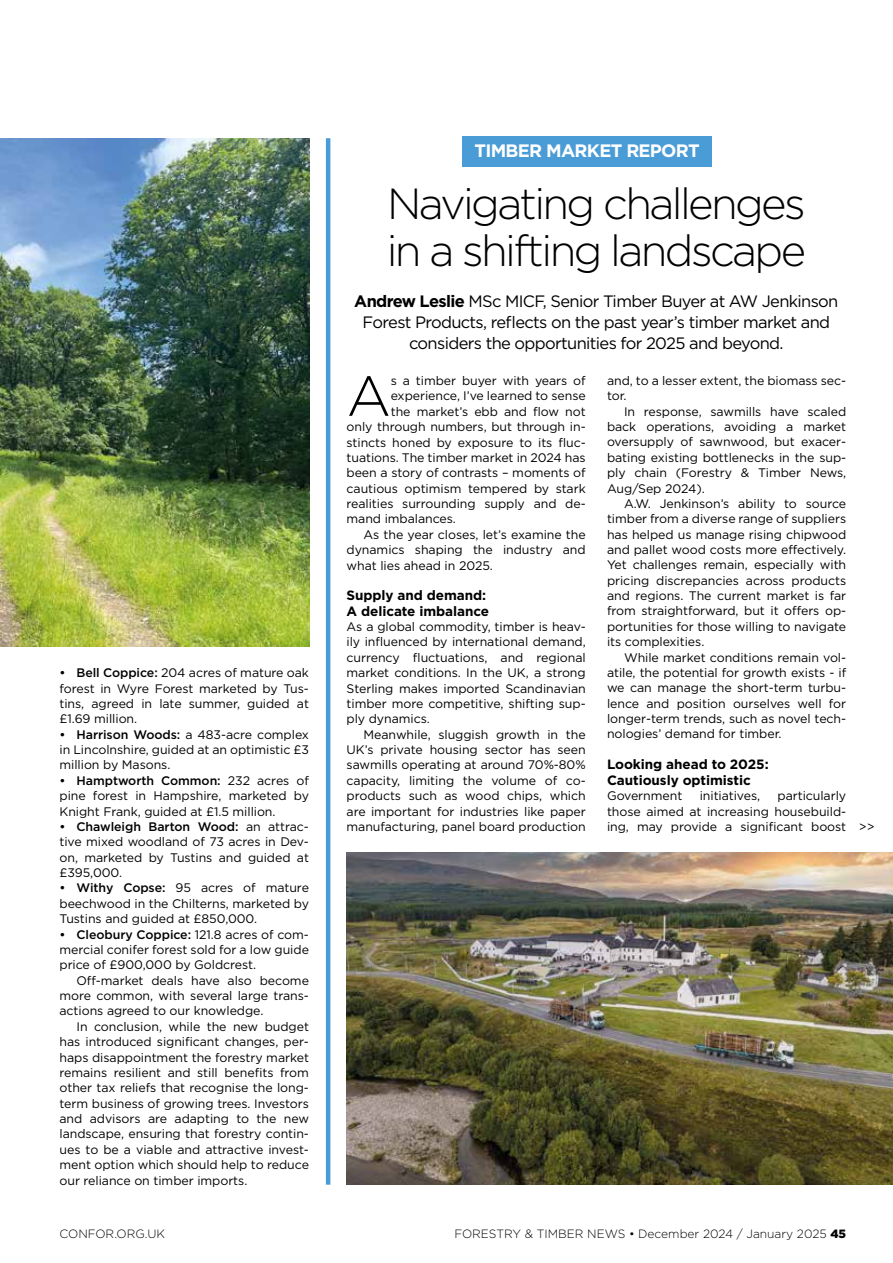
<style>
.page{position:relative;width:893px;height:1263px;background:#fff}
.page>*{position:absolute;margin:0;border:0;box-sizing:border-box;transform-origin:0 0}
.t1{font:300 56.25px "Gotham";color:#000}
.t2{font:300 43.5px/46.5px "Gotham";letter-spacing:-.06em;color:#000}
.t3{font:700 18px "Gotham";letter-spacing:-.04em;color:#fff}
.t4{font:16.5px/21px "Gotham";letter-spacing:-.04em;color:#000;text-align:center}
.t5{font:700 13.5px/15.5px "Gotham";letter-spacing:-.005em;color:#000}
.t6{font:12.3px/15.3px "Gotham";letter-spacing:-.005em;color:#000;text-align:justify}
.t7{font:300 12px "Gotham";color:#000}
.s1{font-weight:500}
.s2{font-weight:700}
.s3{font-weight:900}
</style>
<div class="page">
<div style="left:462px;top:136px;width:249px;height:30px;background:#4a9cd6"></div>
<img style="left:347px;top:853px;width:546px;height:332px">
<img style="left:0;top:138px;width:309px;height:508px">
<hr style="left:326px;top:138px;width:4px;height:1047px;background:#4a9cd6">
<p class="t6" style="left:60px;top:665px;width:251px"><span class="s1">• Bell Coppice:</span> 204 acres of mature oak forest in Wyre Forest marketed by Tus&shy;tins, agreed in late summer, guided at £1.69 million.</p>
<p class="t6" style="left:60px;top:726px;width:251px"><span class="s1">• Harrison Woods:</span> a 483-acre complex in Lincolnshire, guided at an optimistic £3 million by Masons.</p>
<p class="t6" style="left:60px;top:773px;width:251px"><span class="s1">• Hamptworth Common:</span> 232 acres of pine forest in Hampshire, marketed by Knight Frank, guided at £1.5 million.</p>
<p class="t6" style="left:60px;top:819px;width:251px"><span class="s1">• Chawleigh Barton Wood:</span> an attrac&shy;tive mixed woodland of 73 acres in Dev&shy;on, marketed by Tustins and guided at £395,000.</p>
<p class="t6" style="left:60px;top:880px;width:251px"><span class="s1">• Withy Copse:</span> 95 acres of mature beechwood in the Chilterns, marketed by Tustins and guided at £850,000.</p>
<p class="t6" style="left:60px;top:926px;width:251px"><span class="s1">• Cleobury Coppice:</span> 121.8 acres of com&shy;mercial conifer forest sold for a low guide price of £900,000 by Goldcrest.</p>
<p class="t6" style="left:60px;top:972px;width:251px;text-indent:17px">Off-market deals have also become more common, with several large trans&shy;actions agreed to our knowledge.</p>
<p class="t6" style="left:60px;top:1018px;width:251px;text-indent:17px">In conclusion, while the new budget has introduced significant changes, per&shy;haps disappointment the forestry market remains resilient and still benefits from other tax reliefs that recognise the long&shy;term business of growing trees. Investors and advisors are adapting to the new landscape, ensuring that forestry contin&shy;ues to be a viable and attractive invest&shy;ment option which should help to reduce our reliance on timber imports.</p>
<h3 class="t3" style="left:474px;top:140px;width:227px">TIMBER MARKET REPORT</h3>
<h2 class="t2" style="left:387px;top:180px;width:421px">Navigating challenges in a shifting landscape</h2>
<h3 class="t4" style="left:354px;top:290px;width:486px"><span class="s2">Andrew Leslie</span> MSc MICF, Senior Timber Buyer at AW Jenkinson<br>Forest Products, reflects on the past year’s timber market and considers the opportunities for 2025 and beyond.</h3>
<h1 class="t1" style="left:347px;top:365px;width:46px">A</h1>
<p class="t6" style="left:391px;top:373px;width:196px">s a timber buyer with years of</p>
<p class="t6" style="left:391px;top:388px;width:196px">experience, I’ve learned to sense</p>
<p class="t6" style="left:391px;top:404px;width:196px">the market’s ebb and flow not</p>
<p class="t6" style="left:347px;top:419px;width:241px">only through numbers, but through in-</p>
<p class="t6" style="left:347px;top:434px;width:241px">stincts honed by exposure to its fluc-</p>
<p class="t6" style="left:347px;top:450px;width:241px">tuations. The timber market in 2024 has</p>
<p class="t6" style="left:347px;top:465px;width:241px">been a story of contrasts – moments of</p>
<p class="t6" style="left:347px;top:480px;width:241px">cautious optimism tempered by stark</p>
<p class="t6" style="left:347px;top:496px;width:241px">realities surrounding supply and de-</p>
<p class="t6" style="left:347px;top:511px;width:111px">mand imbalances.</p>
<p class="t6" style="left:364px;top:527px;width:224px">As the year closes, let’s examine the</p>
<p class="t6" style="left:347px;top:542px;width:241px">dynamics shaping the industry and</p>
<p class="t6" style="left:347px;top:557px;width:148px">what lies ahead in 2025.</p>
<p class="t5" style="left:347px;top:587px;width:144px">Supply and demand:<br>A delicate imbalance</p>
<p class="t6" style="left:347px;top:619px;width:241px">As a global commodity, timber is heav&shy;ily influenced by international demand, currency fluctuations, and regional market conditions. In the UK, a strong Sterling makes imported Scandinavian timber more competitive, shifting sup&shy;ply dynamics.</p>
<p class="t6" style="left:347px;top:726px;width:241px;text-indent:17px">Meanwhile, sluggish growth in the UK’s private housing sector has seen sawmills operating at around 70%-80% capacity, limiting the volume of co&shy;products such as wood chips, which are important for industries like paper manufacturing, panel board production</p>
<p class="t6" style="left:607px;top:373px;width:241px">and, to a lesser extent, the biomass sec&shy;tor.</p>
<p class="t6" style="left:607px;top:403px;width:241px;text-indent:17px">In response, sawmills have scaled back operations, avoiding a market oversupply of sawnwood, but exacer&shy;bating existing bottlenecks in the sup&shy;ply chain (Forestry &amp; Timber News, Aug/Sep 2024).</p>
<p class="t6" style="left:607px;top:496px;width:241px;text-indent:17px">A.W. Jenkinson’s ability to source timber from a diverse range of suppliers has helped us manage rising chipwood and pallet wood costs more effectively.<br>Yet challenges remain, especially with pricing discrepancies across products and regions. The current market is far from straightforward, but it offers op&shy;portunities for those willing to navigate its complexities.</p>
<p class="t6" style="left:607px;top:649px;width:241px;text-indent:17px">While market conditions remain vol&shy;atile, the potential for growth exists - if we can manage the short-term turbu&shy;lence and position ourselves well for longer-term trends, such as novel tech&shy;nologies’ demand for timber.</p>
<p class="t5" style="left:607px;top:757px;width:163px">Looking ahead to 2025:<br>Cautiously optimistic</p>
<p class="t6" style="left:607px;top:788px;width:77px">Government</p>
<p class="t6" style="left:700px;top:788px;width:62px">initiatives,</p>
<p class="t6" style="left:607px;top:788px;width:269px;text-align:left;text-indent:171px">particularly those aimed at increasing housebuild-<br>ing, may provide a significant boost &gt;&gt;</p>
<p class="t7" style="left:60px;top:1227px;width:107px">CONFOR.ORG.UK</p>
<p class="t7" style="left:454px;top:1227px;width:393px">FORESTRY &amp; TIMBER NEWS • December 2024 / January 2025 <span class="s3">45</span></p>
</div>
